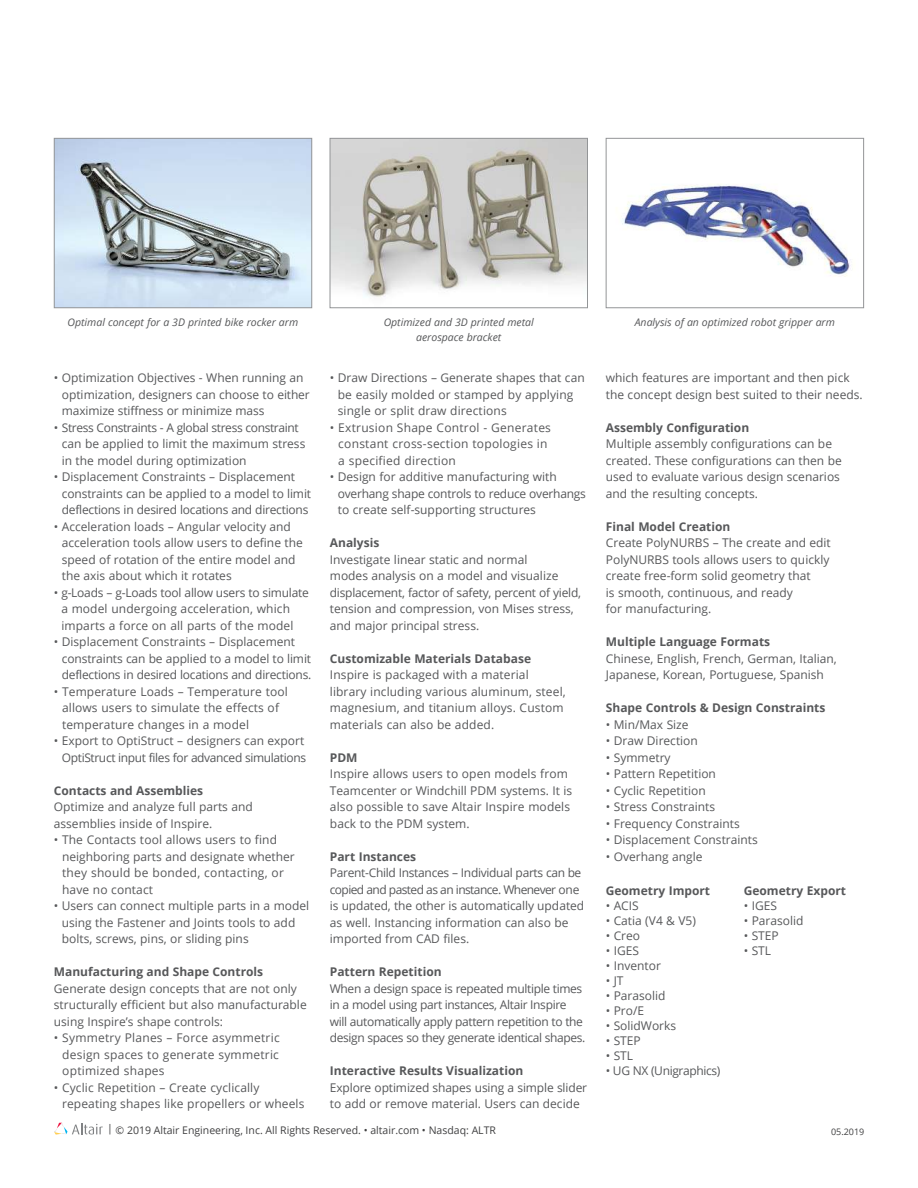
<style>
.page{position:relative;width:918px;height:1188px;background:#fff}
.page>*{position:absolute;margin:0;border:0;box-sizing:border-box;transform-origin:0 0}
.t1{font:12px/16.5px "Open Sans";color:#57585a}
.t2{font:700 12px "Open Sans";color:#57585a}
.t3{font:12px/16.5px "Open Sans";letter-spacing:-.03em;color:#57585a;text-align:right}
.t4{font:12px/16.5px "Open Sans";letter-spacing:.02em;color:#57585a}
.t5{font:italic 10.5px/15px "Open Sans";color:#57585a;text-align:center}
.t6{font:10.5px "Open Sans";color:#404041}
.t7{font:9px "Open Sans";color:#404041}
</style>
<div class="page">
<svg style="left:54px;top:1123px;width:49px;height:12px"></svg>
<img style="left:332px;top:140px;width:254px;height:157px">
<div style="left:330px;top:138px;width:258px;height:170px;border:1px solid #939597"></div>
<img style="left:622px;top:184px;width:229px;height:93px">
<div style="left:606px;top:138px;width:258px;height:170px;border:1px solid #939597"></div>
<img style="left:56px;top:140px;width:254px;height:166px">
<div style="left:54px;top:138px;width:258px;height:170px;border:1px solid #939597"></div>
<p class="t5" style="left:68px;top:316px;width:232px">Optimal concept for a 3D printed bike rocker arm</p>
<p class="t5" style="left:384px;top:316px;width:152px">Optimized and 3D printed metal aerospace bracket</p>
<p class="t5" style="left:635px;top:316px;width:202px">Analysis of an optimized robot gripper arm</p>
<p class="t1" style="left:62px;top:371px;width:250px;text-indent:-8px">• Optimization Objectives - When running an optimization, designers can choose to either maximize stiffness or minimize mass</p>
<p class="t1" style="left:62px;top:420px;width:245px;text-indent:-8px">• Stress Constraints - A global stress constraint can be applied to limit the maximum stress in the model during optimization</p>
<p class="t1" style="left:62px;top:470px;width:251px;text-indent:-8px">• Displacement Constraints – Displacement constraints can be applied to a model to limit deflections in desired locations and directions</p>
<p class="t1" style="left:62px;top:519px;width:243px;text-indent:-8px">• Acceleration loads – Angular velocity and acceleration tools allow users to define the speed of rotation of the entire model and the axis about which it rotates</p>
<p class="t1" style="left:61px;top:585px;width:249px;text-indent:-7px">• g-Loads – g-Loads tool allow users to simulate a model undergoing acceleration, which imparts a force on all parts of the model</p>
<p class="t1" style="left:62px;top:635px;width:251px;text-indent:-8px">• Displacement Constraints – Displacement constraints can be applied to a model to limit deflections in desired locations and directions.</p>
<p class="t1" style="left:62px;top:684px;width:227px;text-indent:-8px">• Temperature Loads – Temperature tool allows users to simulate the effects of temperature changes in a model</p>
<p class="t3" style="left:54px;top:734px;width:254px">• Export to OptiStruct – designers can export<br>OptiStruct input files for advanced simulations</p>
<p class="t2" style="left:54px;top:782px;width:151px">Contacts and Assemblies</p>
<p class="t1" style="left:54px;top:800px;width:200px">Optimize and analyze full parts and assemblies inside of Inspire.</p>
<p class="t1" style="left:62px;top:833px;width:234px;text-indent:-8px">• The Contacts tool allows users to find neighboring parts and designate whether they should be bonded, contacting, or have no contact</p>
<p class="t1" style="left:62px;top:899px;width:249px;text-indent:-8px">• Users can connect multiple parts in a model using the Fastener and Joints tools to add bolts, screws, pins, or sliding pins</p>
<p class="t2" style="left:54px;top:963px;width:211px">Manufacturing and Shape Controls</p>
<p class="t1" style="left:54px;top:981px;width:254px">Generate design concepts that are not only structurally efficient but also manufacturable using Inspire’s shape controls:</p>
<p class="t1" style="left:62px;top:1031px;width:219px;text-align:justify;text-indent:-8px">• Symmetry Planes – Force asymmetric design spaces to generate symmetric optimized shapes</p>
<p class="t1" style="left:62px;top:1080px;width:244px;text-indent:-8px">• Cyclic Repetition – Create cyclically repeating shapes like propellers or wheels</p>
<p class="t1" style="left:338px;top:371px;width:248px;text-indent:-8px">• Draw Directions – Generate shapes that can be easily molded or stamped by applying single or split draw directions</p>
<p class="t4" style="left:338px;top:420px;width:214px;text-indent:-8px">• Extrusion Shape Control - Generates constant cross-section topologies in a specified direction</p>
<p class="t1" style="left:338px;top:470px;width:250px;text-indent:-8px">• Design for additive manufacturing with overhang shape controls to reduce overhangs to create self-supporting structures</p>
<p class="t2" style="left:330px;top:534px;width:51px">Analysis</p>
<p class="t1" style="left:330px;top:552px;width:253px">Investigate linear static and normal<br>modes analysis on a model and visualize displacement, factor of safety, percent of yield, tension and compression, von Mises stress, and major principal stress.</p>
<p class="t2" style="left:330px;top:650px;width:203px">Customizable Materials Database</p>
<p class="t1" style="left:330px;top:668px;width:237px">Inspire is packaged with a material library including various aluminum, steel, magnesium, and titanium alloys. Custom materials can also be added.</p>
<p class="t2" style="left:330px;top:750px;width:29px">PDM</p>
<p class="t1" style="left:330px;top:767px;width:244px">Inspire allows users to open models from Teamcenter or Windchill PDM systems. It is also possible to save Altair Inspire models back to the PDM system.</p>
<p class="t2" style="left:330px;top:848px;width:88px">Part Instances</p>
<p class="t1" style="left:330px;top:866px;width:256px">Parent-Child Instances – Individual parts can be copied and pasted as an instance. Whenever one is updated, the other is automatically updated as well. Instancing information can also be imported from CAD files.</p>
<p class="t2" style="left:330px;top:963px;width:113px">Pattern Repetition</p>
<p class="t3" style="left:330px;top:981px;width:257px;text-align:left">When a design space is repeated multiple times in a model using part instances, Altair Inspire will automatically apply pattern repetition to the design spaces so they generate identical shapes.</p>
<p class="t2" style="left:330px;top:1062px;width:195px">Interactive Results Visualization</p>
<p class="t1" style="left:330px;top:1080px;width:259px">Explore optimized shapes using a simple slider to add or remove material. Users can decide</p>
<p class="t1" style="left:606px;top:371px;width:258px">which features are important and then pick the concept design best suited to their needs.</p>
<p class="t2" style="left:606px;top:419px;width:145px">Assembly Configuration</p>
<p class="t1" style="left:606px;top:437px;width:237px">Multiple assembly configurations can be created. These configurations can then be used to evaluate various design scenarios and the resulting concepts.</p>
<p class="t2" style="left:606px;top:518px;width:126px">Final Model Creation</p>
<p class="t1" style="left:606px;top:536px;width:227px">Create PolyNURBS – The create and edit PolyNURBS tools allows users to quickly create free-form solid geometry that<br>is smooth, continuous, and ready<br>for manufacturing.</p>
<p class="t2" style="left:606px;top:633px;width:166px">Multiple Language Formats</p>
<p class="t1" style="left:606px;top:651px;width:232px">Chinese, English, French, German, Italian,<br>Japanese, Korean, Portuguese, Spanish</p>
<p class="t2" style="left:606px;top:699px;width:221px">Shape Controls &amp; Design Constraints</p>
<p class="t1" style="left:606px;top:717px;width:84px">• Min/Max Size</p>
<p class="t1" style="left:606px;top:734px;width:94px">• Draw Direction</p>
<p class="t1" style="left:606px;top:750px;width:66px">• Symmetry</p>
<p class="t1" style="left:606px;top:767px;width:112px">• Pattern Repetition</p>
<p class="t1" style="left:606px;top:783px;width:101px">• Cyclic Repetition</p>
<p class="t1" style="left:606px;top:800px;width:111px">• Stress Constraints</p>
<p class="t1" style="left:606px;top:816px;width:135px">• Frequency Constraints</p>
<p class="t1" style="left:606px;top:833px;width:153px">• Displacement Constraints</p>
<p class="t1" style="left:606px;top:849px;width:98px">• Overhang angle</p>
<p class="t2" style="left:606px;top:882px;width:106px">Geometry Import</p>
<p class="t1" style="left:606px;top:899px;width:35px">• ACIS</p>
<p class="t1" style="left:606px;top:914px;width:92px">• Catia (V4 &amp; V5)</p>
<p class="t1" style="left:606px;top:929px;width:36px">• Creo</p>
<p class="t1" style="left:606px;top:944px;width:35px">• IGES</p>
<p class="t1" style="left:606px;top:959px;width:57px">• Inventor</p>
<p class="t1" style="left:606px;top:974px;width:19px">• JT</p>
<p class="t1" style="left:606px;top:989px;width:61px">• Parasolid</p>
<p class="t1" style="left:606px;top:1004px;width:40px">• Pro/E</p>
<p class="t1" style="left:606px;top:1019px;width:72px">• SolidWorks</p>
<p class="t1" style="left:606px;top:1034px;width:37px">• STEP</p>
<p class="t1" style="left:606px;top:1049px;width:29px">• STL</p>
<p class="t3" style="left:606px;top:1064px;width:116px">• UG NX (Unigraphics)</p>
<p class="t2" style="left:744px;top:882px;width:104px">Geometry Export</p>
<p class="t1" style="left:744px;top:899px;width:35px">• IGES</p>
<p class="t1" style="left:744px;top:914px;width:61px">• Parasolid</p>
<p class="t1" style="left:744px;top:929px;width:37px">• STEP</p>
<p class="t1" style="left:744px;top:944px;width:29px">• STL</p>
<p class="t6" style="left:107px;top:1126px;width:391px">| © 2019 Altair Engineering, Inc. All Rights Reserved. • altair.com • Nasdaq: ALTR</p>
<p class="t7" style="left:831px;top:1128px;width:35px">05.2019</p>
</div>
